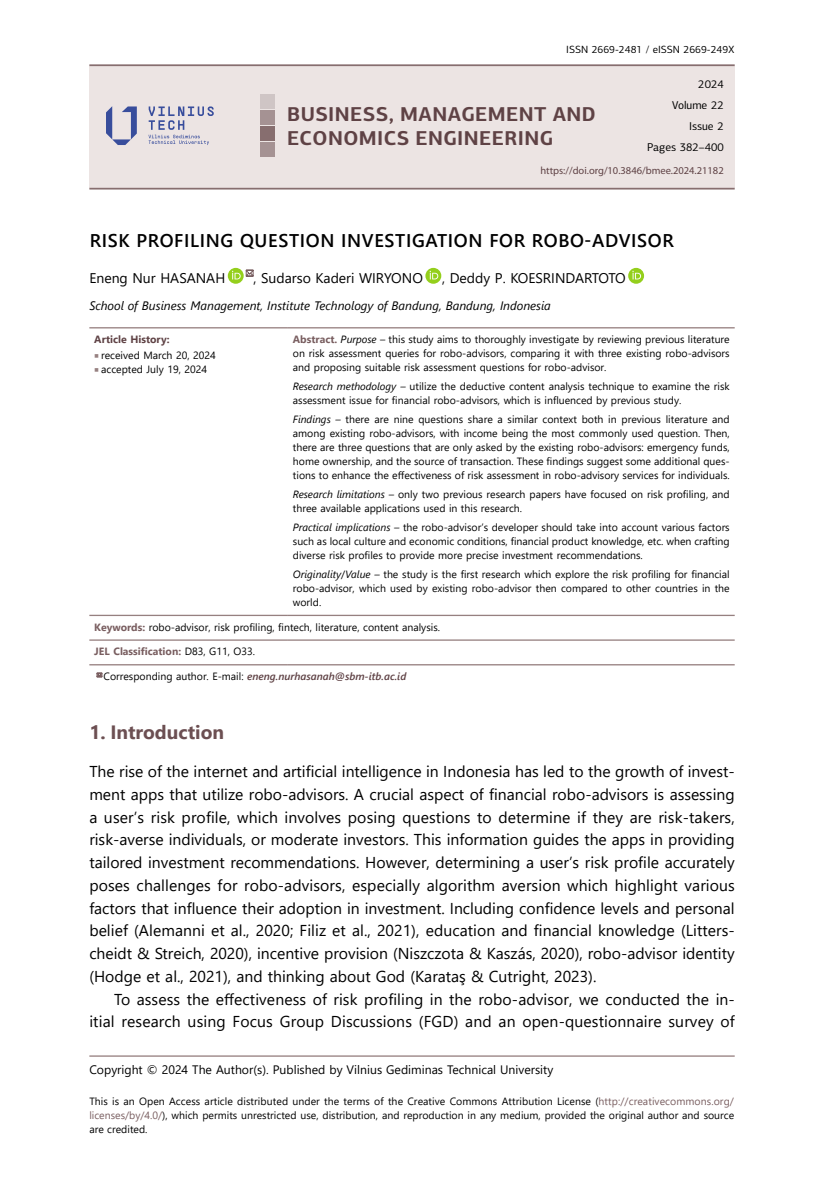
<style>
.page{position:relative;width:834px;height:1191px;background:#fff}
.page>*{position:absolute;margin:0;border:0;box-sizing:border-box;transform-origin:0 0}
.t1{font:700 20.12px/24.2px "PF Centro Sans Pro";letter-spacing:.02em;color:#5f4245}
.t2{font:700 19.25px "Segoe UI";color:#6c4f52}
.t3{font:600 18.38px "Segoe UI";letter-spacing:.035em;color:#000}
.t4{font:15.75px/22.8px "Segoe UI";letter-spacing:.005em;color:#000;text-align:justify}
.t5{font:14px "Segoe UI";color:#000}
.t6{font:12.25px "Segoe UI";color:#000}
.t7{font:italic 12.25px "Segoe UI";color:#000}
.t8{font:11.38px/21.2px "PF Centro Sans Pro";color:#000;text-align:right}
.t9{font:10.5px/14px "Segoe UI";color:#000;text-align:justify}
.t10{font:italic 600 10.5px "Segoe UI";color:#5f4245}
.t11{font:10.5px "Myriad Pro";color:#5f4245}
.t12{font:700 10.5px "Segoe UI";color:#795e60}
.t13{font:10.5px "PF Centro Sans Pro";color:#000}
.t14{font:700 10.5px "Segoe UI";color:#5f4245}
.s1{font-weight:700;color:#795e60}
.s2{font-style:italic}
.s3{font-family:"Minion Pro";font-size:12.25px;color:#968080}
.s4{font-weight:400;color:#000}
.s5{font-weight:400;font-style:normal;color:#000}
.s6{color:#795e60}
</style>
<div class="page">
<hr style="left:89px;top:1055px;width:645px;height:1px;background:#968080">
<div style="left:89px;top:66px;width:645px;height:122px;background:#ece4e3"></div>
<hr style="left:89px;top:64px;width:645px;height:2px;background:#876e6f">
<hr style="left:89px;top:188px;width:645px;height:1px;background:#876e6f">
<div style="left:260px;top:94px;width:14px;height:15px;background:#cfc5c5"></div>
<div style="left:260px;top:110px;width:14px;height:15px;background:#a59293"></div>
<div style="left:260px;top:126px;width:14px;height:15px;background:#876e6f"></div>
<div style="left:260px;top:142px;width:14px;height:15px;background:#a59293"></div>
<svg style="left:106px;top:106px;width:31px;height:39px"></svg>
<svg style="left:149px;top:106px;width:65px;height:39px"></svg>
<svg style="left:228px;top:268px;width:16px;height:16px"></svg>
<svg style="left:232px;top:269px;width:22px;height:10px"></svg>
<svg style="left:425px;top:268px;width:16px;height:16px"></svg>
<svg style="left:429px;top:271px;width:9px;height:8px"></svg>
<svg style="left:628px;top:268px;width:16px;height:16px"></svg>
<svg style="left:632px;top:271px;width:9px;height:8px"></svg>
<hr style="left:89px;top:327px;width:199px;height:1px;background:#968080">
<hr style="left:288px;top:327px;width:446px;height:1px;background:#968080">
<hr style="left:89px;top:615px;width:199px;height:1px;background:#968080">
<hr style="left:288px;top:615px;width:446px;height:1px;background:#968080">
<hr style="left:89px;top:639px;width:199px;height:2px;background:#968080">
<hr style="left:288px;top:639px;width:446px;height:2px;background:#968080">
<hr style="left:89px;top:664px;width:199px;height:1px;background:#968080">
<hr style="left:288px;top:664px;width:446px;height:1px;background:#968080">
<svg style="left:96px;top:672px;width:7px;height:5px"></svg>
<p class="t13" style="left:566px;top:43px;width:169px">ISSN 2669-2481 / eISSN 2669-249X</p>
<p class="t8" style="left:647px;top:73px;width:78px">2024<br>Volume 22<br>Issue 2<br>Pages 382–400</p>
<p class="t11" style="left:540px;top:164px;width:185px">https://doi.org/10.3846/bmee.2024.21182</p>
<h1 class="t1" style="left:287px;top:102px;width:310px">BUSINESS, MANAGEMENT AND<br>ECONOMICS ENGINEERING</h1>
<h3 class="t3" style="left:90px;top:223px;width:585px">RISK PROFILING QUESTION INVESTIGATION FOR ROBO-ADVISOR</h3>
<h3 class="t5" style="left:89px;top:265px;width:137px">Eneng Nur HASANAH</h3>
<h3 class="t5" style="left:253px;top:265px;width:171px">, Sudarso Kaderi WIRYONO</h3>
<h3 class="t5" style="left:442px;top:265px;width:185px">, Deddy P. KOESRINDARTOTO</h3>
<p class="t7" style="left:89px;top:294px;width:463px">School of Business Management, Institute Technology of Bandung, Bandung, Indonesia</p>
<p class="t14" style="left:94px;top:329px;width:77px">Article History:</p>
<p class="t9" style="left:293px;top:331px;width:438px"><span class="s1">Abstract.</span> <span class="s2">Purpose</span> – this study aims to thoroughly investigate by reviewing previous literature on risk assessment queries for robo-advisors, comparing it with three existing robo-advisors and proposing suitable risk assessment questions for robo-advisor.</p>
<p class="t9" style="left:293px;top:378px;width:438px"><span class="s2">Research methodology –</span> utilize the deductive content analysis technique to examine the risk assessment issue for financial robo-advisors, which is influenced by previous study.</p>
<p class="t9" style="left:293px;top:411px;width:438px"><span class="s2">Findings –</span> there are nine questions share a similar context both in previous literature and among existing robo-advisors, with income being the most commonly used question. Then, there are three questions that are only asked by the existing robo-advisors: emergency funds, home ownership, and the source of transaction. These findings suggest some additional ques&shy;tions to enhance the effectiveness of risk assessment in robo-advisory services for individuals.</p>
<p class="t9" style="left:293px;top:486px;width:438px"><span class="s2">Research limitations –</span> only two previous research papers have focused on risk profiling, and three available applications used in this research.</p>
<p class="t9" style="left:293px;top:519px;width:438px"><span class="s2">Practical implications –</span> the robo-advisor’s developer should take into account various factors such as local culture and economic conditions, financial product knowledge, etc. when crafting diverse risk profiles to provide more precise investment recommendations.</p>
<p class="t9" style="left:293px;top:566px;width:438px"><span class="s2">Originality</span>/<span class="s2">Value –</span> the study is the first research which explore the risk profiling for financial robo-advisor, which used by existing robo-advisor then compared to other countries in the world.</p>
<p class="t9" style="left:94px;top:347px;width:123px"><span class="s3">■</span> received March 20, 2024</p>
<p class="t9" style="left:94px;top:361px;width:114px"><span class="s3">■</span> accepted July 19, 2024</p>
<p class="t9" style="left:94px;top:619px;width:347px"><span class="s1">Keywords:</span> robo-advisor, risk profiling, fintech, literature, content analysis.</p>
<p class="t12" style="left:94px;top:641px;width:162px">JEL Classification: <span class="s4">D83, G11, O33.</span></p>
<p class="t10" style="left:103px;top:666px;width:304px"><span class="s5">Corresponding author. E-mail:</span> eneng.nurhasanah@sbm-itb.ac.id</p>
<h2 class="t2" style="left:89px;top:714px;width:136px">1. Introduction</h2>
<p class="t4" style="left:89px;top:758px;width:647px">The rise of the internet and artificial intelligence in Indonesia has led to the growth of invest&shy;ment apps that utilize robo-advisors. A crucial aspect of financial robo-advisors is assessing a user’s risk profile, which involves posing questions to determine if they are risk-takers, risk-averse individuals, or moderate investors. This information guides the apps in providing tailored investment recommendations. However, determining a user’s risk profile accurately poses challenges for robo-advisors, especially algorithm aversion which highlight various factors that influence their adoption in investment. Including confidence levels and personal belief (Alemanni et al., 2020; Filiz et al., 2021), education and financial knowledge (Litters&shy;cheidt &amp; Streich, 2020), incentive provision (Niszczota &amp; Kaszás, 2020), robo-advisor identity (Hodge et al., 2021), and thinking about God (Karataş &amp; Cutright, 2023).</p>
<h3 class="t4" style="left:89px;top:986px;width:647px;text-align:right">To assess the effectiveness of risk profiling in the robo-advisor, we conducted the in&shy;itial research using Focus Group Discussions (FGD) and an open-questionnaire survey of</h3>
<p class="t6" style="left:89px;top:1058px;width:465px">Copyright © 2024 The Author(s). Published by Vilnius Gediminas Technical University</p>
<p class="t9" style="left:89px;top:1093px;width:646px">This is an Open Access article distributed under the terms of the Creative Commons Attribution License (<span class="s6">http://creativecommons.org/ licenses/by/4.0/</span>), which permits unrestricted use, distribution, and reproduction in any medium, provided the original author and source are credited.</p>
</div>
